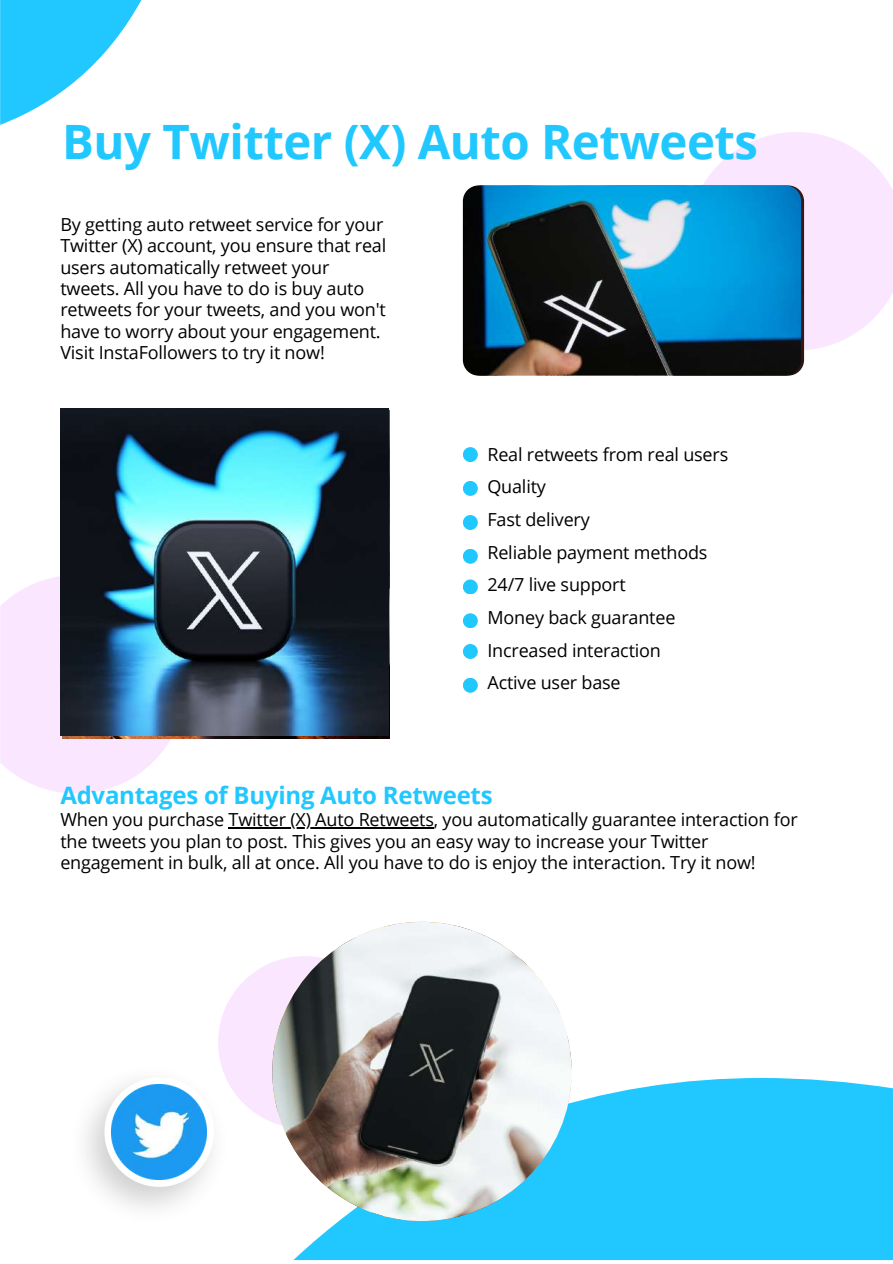
<style>
.page{position:relative;width:893px;height:1264px;background:#fff}
.page>*{position:absolute;margin:0;border:0;box-sizing:border-box;transform-origin:0 0}
.t1{font:700 47.4px "Open Sans";letter-spacing:-.01em;color:#21c8ff}
.t2{font:700 24px "Open Sans";letter-spacing:-.01em;color:#21c8ff}
.t3{font:18px/21.3px "Open Sans";letter-spacing:-.01em;color:#000}
</style>
<div class="page">
<svg style="left:293px;top:1078px;width:599px;height:181px;background:#31cbfe"></svg>
<svg style="left:0;top:0;width:142px;height:125px"></svg>
<svg style="left:703px;top:132px;width:189px;height:218px;fill:#fae7ff"></svg>
<svg style="left:0;top:576px;width:186px;height:217px;fill:#fae7ff"></svg>
<svg style="left:218px;top:956px;width:104px;height:171px;fill:#fae7ff"></svg>
<img style="left:85px;top:1057px;width:151px;height:151px">
<svg style="left:104px;top:1077px;width:110px;height:109px"></svg>
<div style="left:463px;top:447px;width:15px;height:15px;background:#21c8ff;border-radius:50%"></div>
<div style="left:463px;top:515px;width:15px;height:15px;background:#21c8ff;border-radius:50%"></div>
<div style="left:463px;top:579px;width:15px;height:15px;background:#21c8ff;border-radius:50%"></div>
<div style="left:463px;top:644px;width:15px;height:15px;background:#21c8ff;border-radius:50%"></div>
<div style="left:463px;top:481px;width:15px;height:15px;background:#21c8ff;border-radius:50%"></div>
<div style="left:463px;top:549px;width:15px;height:15px;background:#21c8ff;border-radius:50%"></div>
<div style="left:463px;top:613px;width:15px;height:15px;background:#21c8ff;border-radius:50%"></div>
<div style="left:463px;top:677px;width:15px;height:15px;background:#21c8ff;border-radius:50%"></div>
<hr style="left:228px;top:827px;width:206px;height:1px;background:#000">
<img style="left:463px;top:185px;width:338px;height:190px;border-radius:16px">
<img style="left:60px;top:408px;width:328px;height:327px">
<img style="left:272px;top:921px;width:299px;height:299px;border-radius:50%">
<img style="left:111px;top:1084px;width:96px;height:95px">
<h1 class="t1" style="left:62px;top:108px;width:697px">Buy Twitter (X) Auto Retweets</h1>
<p class="t3" style="left:60px;top:213px;width:327px">By getting auto retweet service for your Twitter (X) account, you ensure that real users automatically retweet your tweets. All you have to do is buy auto retweets for your tweets, and you won't have to worry about your engagement.<br>Visit InstaFollowers to try it now!</p>
<p class="t3" style="left:487px;top:437px;width:242px;line-height:32.7px">Real retweets from real users<br>Quality<br>Fast delivery<br>Reliable payment methods<br>24/7 live support<br>Money back guarantee<br>Increased interaction<br>Active user base</p>
<h2 class="t2" style="left:60px;top:778px;width:434px">Advantages of Buying Auto Retweets</h2>
<p class="t3" style="left:60px;top:808px;width:739px">When you purchase Twitter (X) Auto Retweets, you automatically guarantee interaction for the tweets you plan to post. This gives you an easy way to increase your Twitter engagement in bulk, all at once. All you have to do is enjoy the interaction. Try it now!</p>
</div>
